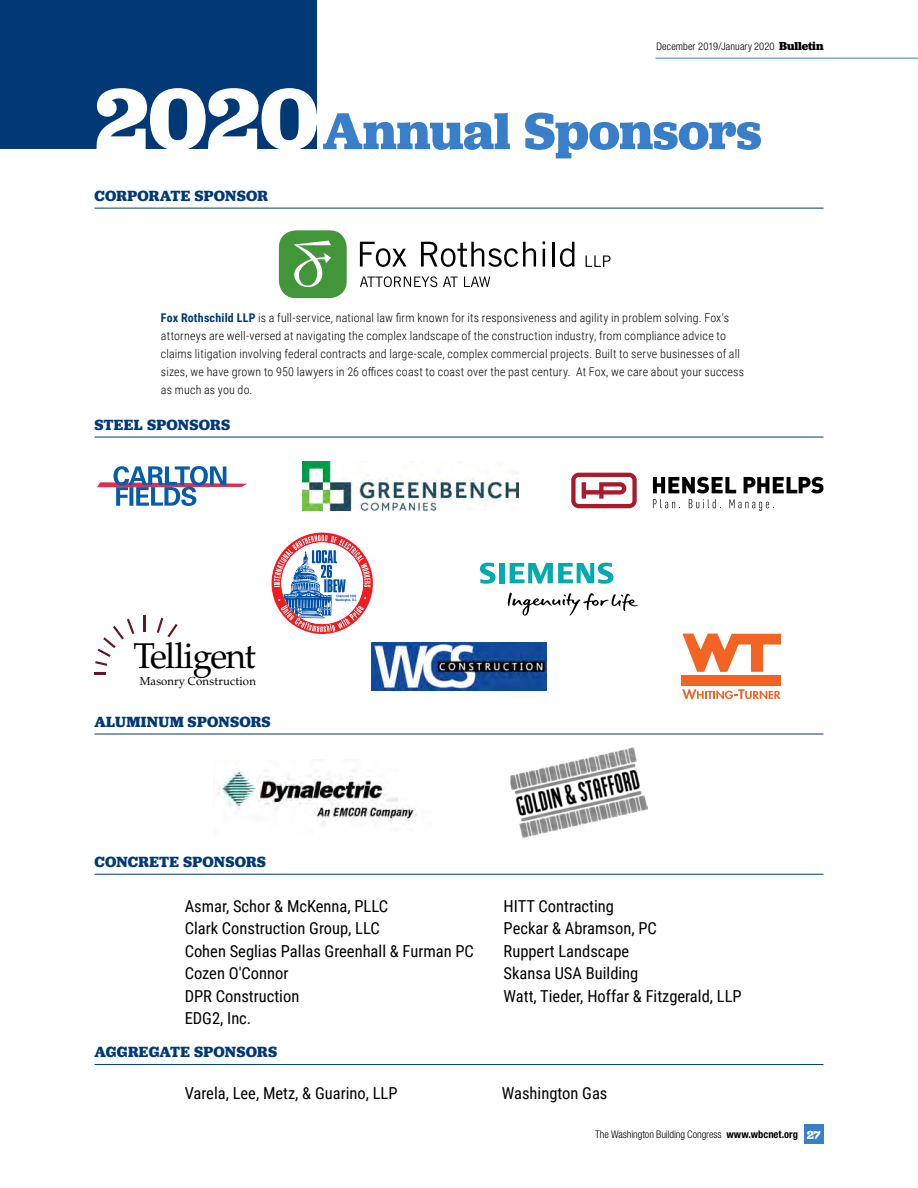
<style>
.page{position:relative;width:918px;height:1188px;background:#fff}
.page>*{position:absolute;margin:0;border:0;box-sizing:border-box;transform-origin:0 0}
.t1{font:700 54px "Jubilat";letter-spacing:-.005em;color:#397ec9}
.t2{font:35.85px "Palatino LT Std";letter-spacing:-.05em;color:#000}
.t3{font:16.5px/22.5px "Roboto Condensed";color:#000}
.t4{font:700 15.45px "Jubilat";letter-spacing:.01em;color:#003976}
.t5{font:300 12px/18px "Roboto Condensed";letter-spacing:.015em;color:#000}
.t6{font:11.55px "Palatino LT Std";letter-spacing:.02em;color:#000}
.t7{font:300 condensed 10.5px "Helvetica Neue LT Std";color:#000}
.s1{font-family:"Jubilat";font-weight:700;font-stretch:normal;font-size:12px}
.s2{font-size:90px;color:#fff}
.s3{font-weight:700;color:#003976}
.s4{font-weight:700}
.s5{font-family:"Jubilat";font-weight:700;font-stretch:normal;font-size:12px;color:#fff}
</style>
<div class="page">
<hr style="left:656px;top:58px;width:262px;height:1px;background:#397ec9">
<div style="left:804px;top:1124px;width:20px;height:20px;background:#397ec9"></div>
<hr style="left:94px;top:874px;width:730px;height:1px;background:#003976">
<hr style="left:94px;top:1064px;width:730px;height:1px;background:#003976">
<hr style="left:94px;top:437px;width:730px;height:1px;background:#003976">
<hr style="left:94px;top:734px;width:730px;height:1px;background:#003976">
<svg style="left:508px;top:593px;width:130px;height:23px"></svg>
<svg style="left:480px;top:563px;width:24px;height:21px"></svg>
<svg style="left:510px;top:563px;width:103px;height:21px"></svg>
<div style="left:279px;top:230px;width:68px;height:68px;background:#439539;border-radius:17px"></div>
<svg style="left:294px;top:241px;width:37px;height:47px"></svg>
<svg style="left:360px;top:242px;width:47px;height:25px"></svg>
<svg style="left:421px;top:242px;width:115px;height:25px"></svg>
<svg style="left:543px;top:241px;width:2px;height:26px"></svg>
<hr style="left:552px;top:242px;width:3px;height:25px;background:#000">
<svg style="left:560px;top:242px;width:15px;height:25px"></svg>
<svg style="left:586px;top:255px;width:25px;height:12px"></svg>
<svg style="left:360px;top:276px;width:77px;height:11px"></svg>
<svg style="left:443px;top:277px;width:15px;height:10px"></svg>
<svg style="left:464px;top:277px;width:26px;height:10px"></svg>
<hr style="left:94px;top:208px;width:730px;height:1px;background:#003976">
<img style="left:218px;top:770px;width:199px;height:55px">
<img style="left:510px;top:747px;width:137px;height:91px">
<svg style="left:682px;top:634px;width:99px;height:38px"></svg>
<div style="left:681px;top:675px;width:100px;height:10px;background:#f26423"></div>
<svg style="left:682px;top:689px;width:98px;height:10px"></svg>
<div style="left:0;top:0;width:317px;height:149px;background:#003976"></div>
<svg style="left:272px;top:533px;width:101px;height:101px"></svg>
<img style="left:371px;top:642px;width:176px;height:49px">
<svg style="left:157px;top:618px;width:21px;height:19px"></svg>
<svg style="left:144px;top:615px;width:2px;height:17px"></svg>
<svg style="left:95px;top:619px;width:39px;height:47px"></svg>
<svg style="left:94px;top:672px;width:12px;height:3px"></svg>
<img style="left:302px;top:461px;width:216px;height:49px">
<svg style="left:571px;top:473px;width:66px;height:35px"></svg>
<svg style="left:653px;top:477px;width:170px;height:34px"></svg>
<svg style="left:97px;top:466px;width:150px;height:40px"></svg>
<p class="t7" style="left:656px;top:40px;width:169px">December 2019/January 2020 <span class="s1">Bulletin</span></p>
<h1 class="t1" style="left:94px;top:96px;width:669px"><span class="s2">2020</span>Annual Sponsors</h1>
<p class="t4" style="left:94px;top:186px;width:175px">CORPORATE SPONSOR</p>
<p class="t5" style="left:161px;top:308px;width:585px"><span class="s3">Fox Rothschild LLP</span> is a full-service, national law firm known for its responsiveness and agility in problem solving. Fox’s attorneys are well-versed at navigating the complex landscape of the construction industry, from compliance advice to claims litigation involving federal contracts and large-scale, complex commercial projects. Built to serve businesses of all sizes, we have grown to 950 lawyers in 26 offices coast to coast over the past century. At Fox, we care about your success as much as you do.</p>
<p class="t4" style="left:94px;top:415px;width:137px">STEEL SPONSORS</p>
<h2 class="t2" style="left:134px;top:634px;width:124px">Telligent</h2>
<p class="t6" style="left:140px;top:674px;width:118px">Masonry Construction</p>
<p class="t4" style="left:94px;top:712px;width:178px">ALUMINUM SPONSORS</p>
<p class="t4" style="left:94px;top:852px;width:173px">CONCRETE SPONSORS</p>
<h3 class="t3" style="left:185px;top:894px;width:291px">Asmar, Schor &amp; McKenna, PLLC<br>Clark Construction Group, LLC<br>Cohen Seglias Pallas Greenhall &amp; Furman PC<br>Cozen O'Connor<br>DPR Construction<br>EDG2, Inc.</h3>
<h3 class="t3" style="left:504px;top:894px;width:240px">HITT Contracting<br>Peckar &amp; Abramson, PC<br>Ruppert Landscape<br>Skansa USA Building<br>Watt, Tieder, Hoffar &amp; Fitzgerald, LLP</h3>
<p class="t4" style="left:94px;top:1042px;width:184px">AGGREGATE SPONSORS</p>
<h3 class="t3" style="left:185px;top:1081px;width:214px">Varela, Lee, Metz, &amp; Guarino, LLP</h3>
<h3 class="t3" style="left:502px;top:1081px;width:107px">Washington Gas</h3>
<p class="t7" style="left:595px;top:1129px;width:227px">The Washington Building Congress <span class="s4">www.wbcnet.org</span> <span class="s5">27</span></p>
</div>
